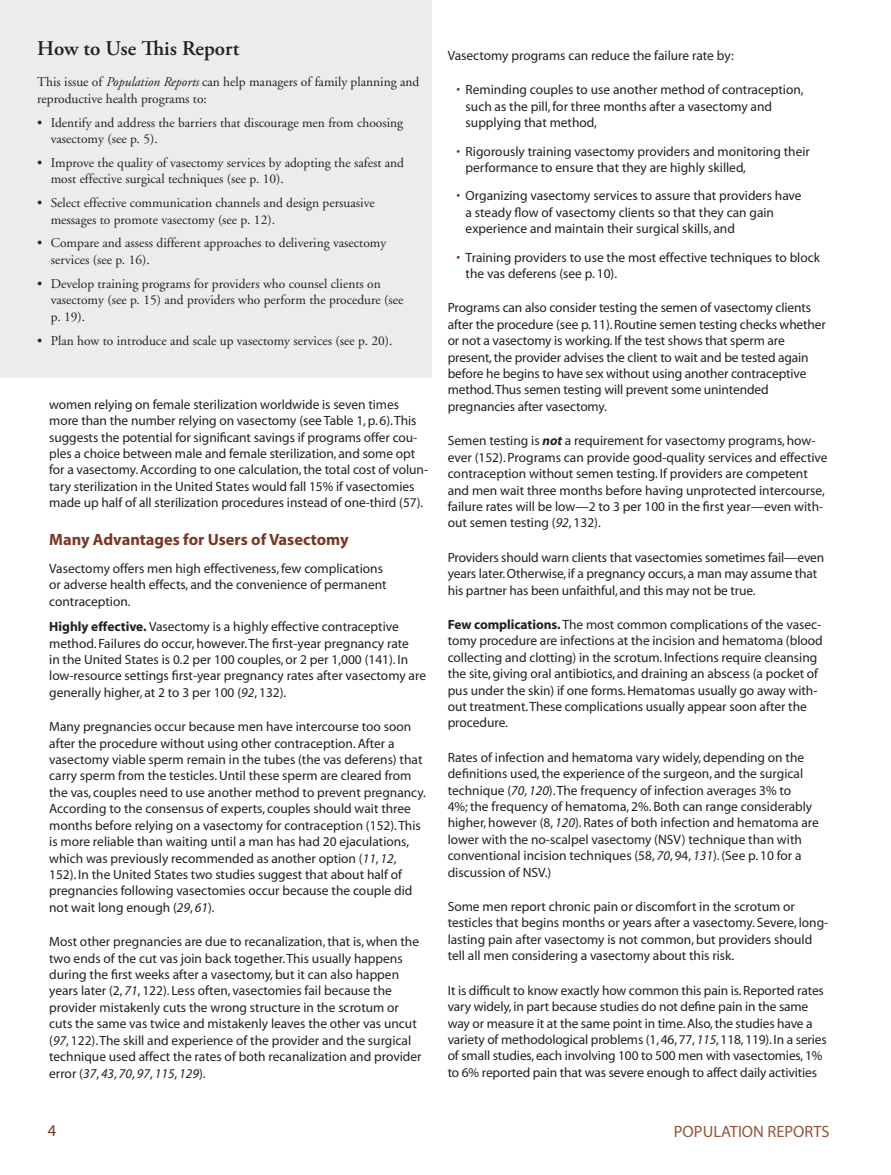
<style>
.page{position:relative;width:891px;height:1175px;background:#fff}
.page>*{position:absolute;margin:0;border:0;box-sizing:border-box;transform-origin:0 0}
.t1{font:600 20.85px "Adobe Garamond Pro";color:#231f20}
.t2{font:700 16.35px "Myriad";color:#7c351f}
.t3{font:16.35px "Myriad";color:#91553a}
.t4{font:16.35px "Myriad";color:#7c351f}
.t5{font:13.5px/16.4px "Myriad";color:#231f20}
.t6{font:13.5px/16.4px "Adobe Garamond";color:#231f20}
.s1{font-style:italic}
.s2{font-weight:700}
.s3{color:#7c351f}
.s4{font-weight:700;font-style:italic}
</style>
<div class="page">
<div style="left:0;top:1px;width:432px;height:377px;background:#ebecec"></div>
<h1 class="t1" style="left:37px;top:40px;width:204px">How to Use This Report</h1>
<p class="t6" style="left:37px;top:75px;width:384px">This issue of <span class="s1">Population Reports</span> can help managers of family planning and reproductive health programs to:</p>
<p class="t6" style="left:51px;top:115px;width:354px;text-indent:-13px">• Identify and address the barriers that discourage men from choosing vasectomy (see p. 5).</p>
<p class="t6" style="left:51px;top:156px;width:355px;text-indent:-13px">• Improve the quality of vasectomy services by adopting the safest and most effective surgical techniques (see p. 10).</p>
<p class="t6" style="left:51px;top:196px;width:325px;text-indent:-13px">• Select effective communication channels and design persuasive messages to promote vasectomy (see p. 12).</p>
<p class="t6" style="left:51px;top:236px;width:337px;text-indent:-13px">• Compare and assess different approaches to delivering vasectomy services (see p. 16).</p>
<p class="t6" style="left:51px;top:276px;width:354px;text-indent:-13px">• Develop training programs for providers who counsel clients on vasectomy (see p. 15) and providers who perform the procedure (see p. 19).</p>
<p class="t6" style="left:37px;top:333px;width:357px">• Plan how to introduce and scale up vasectomy services (see p. 20).</p>
<p class="t5" style="left:49px;top:397px;width:380px">women relying on female sterilization worldwide is seven times more than the number relying on vasectomy (see Table 1, p. 6). This suggests the potential for significant savings if programs offer cou&shy;ples a choice between male and female sterilization, and some opt for a vasectomy. According to one calculation, the total cost of volun&shy;tary sterilization in the United States would fall 15% if vasectomies made up half of all sterilization procedures instead of one-third (57).</p>
<p class="t2" style="left:49px;top:533px;width:301px">Many Advantages for Users of Vasectomy</p>
<p class="t5" style="left:49px;top:561px;width:339px">Vasectomy offers men high effectiveness, few complications or adverse health effects, and the convenience of permanent contraception.</p>
<p class="t5" style="left:49px;top:619px;width:378px"><span class="s2">Highly effective.</span> Vasectomy is a highly effective contraceptive method. Failures do occur, however. The first-year pregnancy rate<br>in the United States is 0.2 per 100 couples, or 2 per 1,000 (141). In low-resource settings first-year pregnancy rates after vasectomy are generally higher, at 2 to 3 per 100 (<span class="s1">92</span>, 132).</p>
<p class="t5" style="left:49px;top:719px;width:378px">Many pregnancies occur because men have intercourse too soon after the procedure without using other contraception. After a vasectomy viable sperm remain in the tubes (the vas deferens) that carry sperm from the testicles. Until these sperm are cleared from the vas, couples need to use another method to prevent pregnancy.<br>According to the consensus of experts, couples should wait three months before relying on a vasectomy for contraception (152). This is more reliable than waiting until a man has had 20 ejaculations, which was previously recommended as another option (<span class="s1">11</span>, <span class="s1">12</span>, 152). In the United States two studies suggest that about half of pregnancies following vasectomies occur because the couple did not wait long enough (<span class="s1">29</span>, <span class="s1">61</span>).</p>
<p class="t5" style="left:49px;top:934px;width:374px">Most other pregnancies are due to recanalization, that is, when the two ends of the cut vas join back together. This usually happens during the first weeks after a vasectomy, but it can also happen years later (2, <span class="s1">71</span>, 122). Less often, vasectomies fail because the provider mistakenly cuts the wrong structure in the scrotum or cuts the same vas twice and mistakenly leaves the other vas uncut (<span class="s1">97</span>, 122). The skill and experience of the provider and the surgical technique used affect the rates of both recanalization and provider error (<span class="s1">37</span>, <span class="s1">43</span>, <span class="s1">70</span>, <span class="s1">97</span>, <span class="s1">115</span>, <span class="s1">129</span>).</p>
<p class="t5" style="left:448px;top:48px;width:288px">Vasectomy programs can reduce the failure rate by:</p>
<p class="t5" style="left:466px;top:83px;width:340px;text-indent:-9px"><span class="s3">•</span> Reminding couples to use another method of contraception, such as the pill, for three months after a vasectomy and supplying that method,</p>
<p class="t5" style="left:466px;top:144px;width:346px;text-indent:-9px"><span class="s3">•</span> Rigorously training vasectomy providers and monitoring their performance to ensure that they are highly skilled,</p>
<p class="t5" style="left:466px;top:189px;width:338px;text-indent:-9px"><span class="s3">•</span> Organizing vasectomy services to assure that providers have a steady flow of vasectomy clients so that they can gain experience and maintain their surgical skills, and</p>
<p class="t5" style="left:466px;top:250px;width:356px;text-indent:-9px"><span class="s3">•</span> Training providers to use the most effective techniques to block the vas deferens (see p. 10).</p>
<p class="t5" style="left:448px;top:301px;width:380px">Programs can also consider testing the semen of vasectomy clients after the procedure (see p. 11). Routine semen testing checks whether or not a vasectomy is working. If the test shows that sperm are present, the provider advises the client to wait and be tested again before he begins to have sex without using another contraceptive method. Thus semen testing will prevent some unintended pregnancies after vasectomy.</p>
<p class="t5" style="left:448px;top:433px;width:381px">Semen testing is <span class="s4">not</span> a requirement for vasectomy programs, how&shy;ever (152). Programs can provide good-quality services and effective contraception without semen testing. If providers are competent and men wait three months before having unprotected intercourse, failure rates will be low—2 to 3 per 100 in the first year—even with&shy;out semen testing (<span class="s1">92</span>, 132).</p>
<p class="t5" style="left:448px;top:550px;width:378px">Providers should warn clients that vasectomies sometimes fail—even years later. Otherwise, if a pregnancy occurs, a man may assume that his partner has been unfaithful, and this may not be true.</p>
<p class="t5" style="left:448px;top:617px;width:377px"><span class="s2">Few complications.</span> The most common complications of the vasec&shy;tomy procedure are infections at the incision and hematoma (blood collecting and clotting) in the scrotum. Infections require cleansing the site, giving oral antibiotics, and draining an abscess (a pocket of pus under the skin) if one forms. Hematomas usually go away with&shy;out treatment. These complications usually appear soon after the procedure.</p>
<p class="t5" style="left:448px;top:750px;width:373px">Rates of infection and hematoma vary widely, depending on the definitions used, the experience of the surgeon, and the surgical technique (<span class="s1">70</span>, <span class="s1">120</span>). The frequency of infection averages 3% to<br>4%; the frequency of hematoma, 2%. Both can range considerably higher, however (8, <span class="s1">120</span>). Rates of both infection and hematoma are lower with the no-scalpel vasectomy (NSV) technique than with conventional incision techniques (58, <span class="s1">70</span>, 94, <span class="s1">131</span>). (See p. 10 for a discussion of NSV.)</p>
<p class="t5" style="left:448px;top:899px;width:382px">Some men report chronic pain or discomfort in the scrotum or testicles that begins months or years after a vasectomy. Severe, long&shy;lasting pain after vasectomy is not common, but providers should tell all men considering a vasectomy about this risk.</p>
<p class="t5" style="left:448px;top:983px;width:381px">It is difficult to know exactly how common this pain is. Reported rates vary widely, in part because studies do not define pain in the same way or measure it at the same point in time. Also, the studies have a variety of methodological problems (1, 46, 77, <span class="s1">115</span>, 118, 119). In a series of small studies, each involving 100 to 500 men with vasectomies, 1% to 6% reported pain that was severe enough to affect daily activities</p>
<p class="t4" style="left:48px;top:1124px;width:10px">4</p>
<p class="t3" style="left:674px;top:1125px;width:157px">POPULATION REPORTS</p>
</div>
